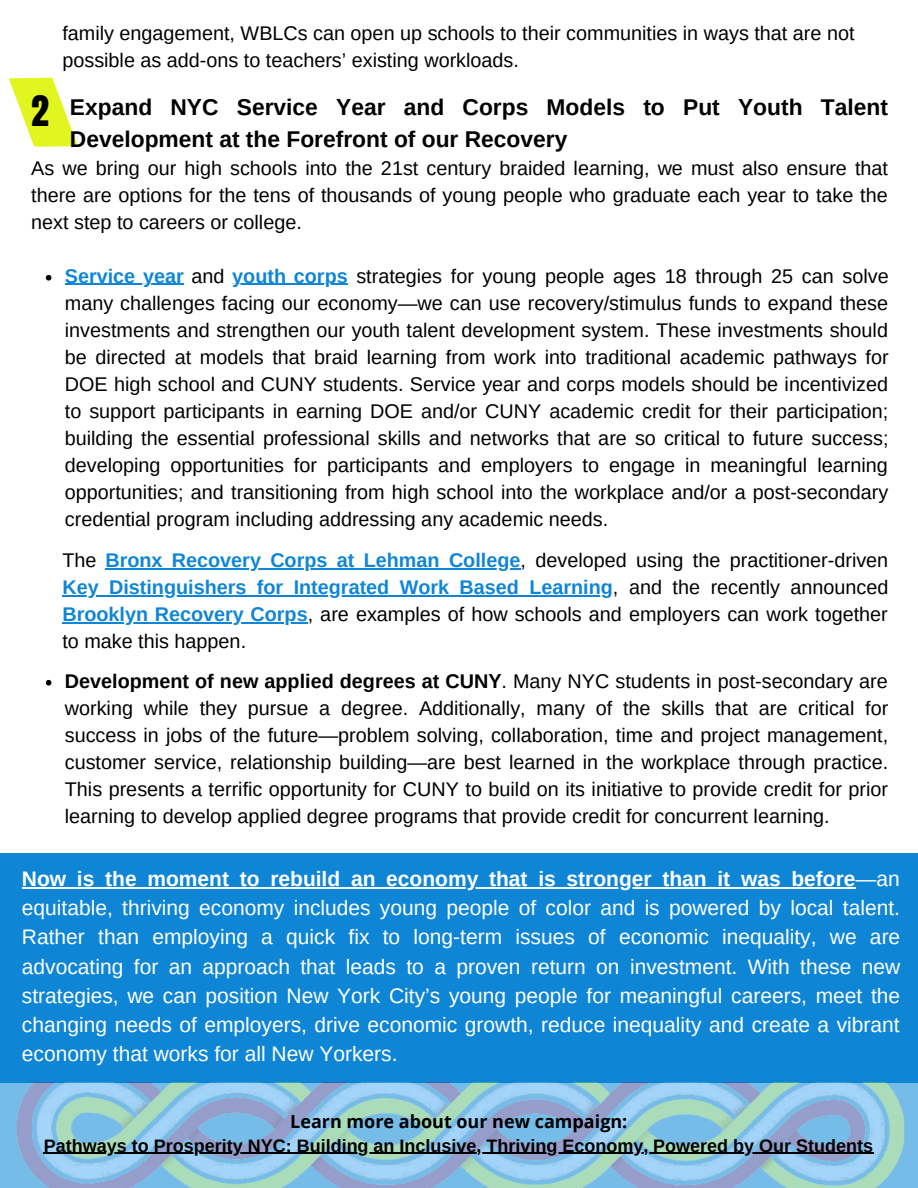
<style>
.page{position:relative;width:918px;height:1188px;background:#fff}
.page>*{position:absolute;margin:0;border:0;box-sizing:border-box;transform-origin:0 0}
.t1{font:36px "Anton";color:#000}
.t2{font:700 22.8px/31.5px "Arimo";color:#000}
.t3{font:21px/29.2px "Arimo";color:#fff;text-align:justify}
.t4{font:19.8px/27px "Arimo";color:#000;text-align:justify}
.t5{font:700 18px "Arimo";color:#000}
.t6{font:700 18px "Open Sans";color:#000}
.s1{font-weight:700;color:#0f86d5}
.s2{font-weight:700}
</style>
<div class="page">
<div style="left:0;top:853px;width:918px;height:258px;background:#0f86d5"></div>
<svg style="left:9px;top:77px;width:69px;height:70px"></svg>
<svg style="left:46px;top:275px;width:5px;height:6px"></svg>
<hr style="left:65px;top:284px;width:119px;height:1px;background:#0f86d5">
<hr style="left:232px;top:284px;width:116px;height:1px;background:#0f86d5">
<svg style="left:46px;top:680px;width:5px;height:6px"></svg>
<img style="left:0;top:1083px;width:918px;height:105px">
<hr style="left:44px;top:1153px;width:830px;height:1px;background:#000">
<hr style="left:22px;top:887px;width:834px;height:1px;background:#fff">
<hr style="left:105px;top:568px;width:415px;height:1px;background:#0f86d5">
<hr style="left:62px;top:595px;width:551px;height:1px;background:#0f86d5">
<hr style="left:62px;top:622px;width:246px;height:1px;background:#0f86d5">
<p class="t4" style="left:62px;top:19px;width:794px">family engagement, WBLCs can open up schools to their communities in ways that are not possible as add-ons to teachers’ existing workloads.</p>
<p class="t1" style="left:31px;top:85px;width:19px">2</p>
<p class="t2" style="left:70px;top:92px;width:820px">Expand NYC Service Year and Corps Models to Put Youth Talent<br>Development at the Forefront of our Recovery</p>
<p class="t4" style="left:31px;top:154px;width:858px">As we bring our high schools into the 21st century braided learning, we must also ensure that there are options for the tens of thousands of young people who graduate each year to take the next step to careers or college.</p>
<p class="t4" style="left:65px;top:262px;width:825px"><span class="s1">Service year</span> and <span class="s1">youth corps</span> strategies for young people ages 18 through 25 can solve many challenges facing our economy—we can use recovery/stimulus funds to expand these investments and strengthen our youth talent development system. These investments should be directed at models that braid learning from work into traditional academic pathways for DOE high school and CUNY students. Service year and corps models should be incentivized to support participants in earning DOE and/or CUNY academic credit for their participation; building the essential professional skills and networks that are so critical to future success; developing opportunities for participants and employers to engage in meaningful learning opportunities; and transitioning from high school into the workplace and/or a post-secondary credential program including addressing any academic needs.</p>
<p class="t4" style="left:62px;top:547px;width:828px">The <span class="s1">Bronx Recovery Corps at Lehman College</span>, developed using the practitioner-driven <span class="s1">Key Distinguishers for Integrated Work Based Learning</span>, and the recently announced <span class="s1">Brooklyn Recovery Corps</span>, are examples of how schools and employers can work together to make this happen.</p>
<p class="t4" style="left:65px;top:667px;width:825px"><span class="s2">Development of new applied degrees at CUNY</span>. Many NYC students in post-secondary are working while they pursue a degree. Additionally, many of the skills that are critical for success in jobs of the future—problem solving, collaboration, time and project management, customer service, relationship building—are best learned in the workplace through practice.<br>This presents a terrific opportunity for CUNY to build on its initiative to provide credit for prior learning to develop applied degree programs that provide credit for concurrent learning.</p>
<p class="t3" style="left:22px;top:864px;width:880px"><span class="s2">Now is the moment to rebuild an economy that is stronger than it was before</span>—an equitable, thriving economy includes young people of color and is powered by local talent.<br>Rather than employing a quick fix to long-term issues of economic inequality, we are advocating for an approach that leads to a proven return on investment. With these new strategies, we can position New York City’s young people for meaningful careers, meet the changing needs of employers, drive economic growth, reduce inequality and create a vibrant economy that works for all New Yorkers.</p>
<p class="t6" style="left:290px;top:1109px;width:339px">Learn more about our new campaign:</p>
<p class="t5" style="left:44px;top:1135px;width:831px">Pathways to Prosperity NYC: Building an Inclusive, Thriving Economy, Powered by Our Students</p>
</div>
